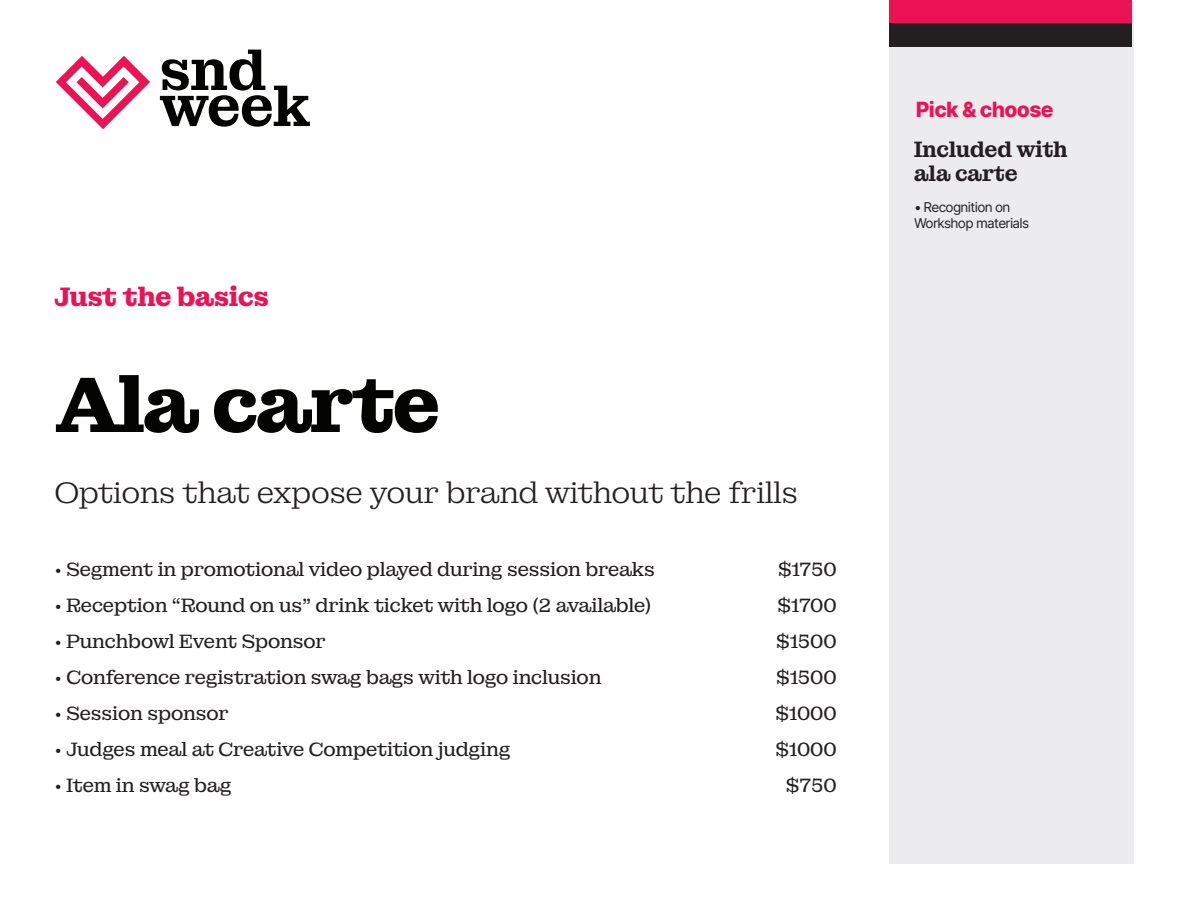
<style>
.page{position:relative;width:1188px;height:918px;background:#fff}
.page>*{position:absolute;margin:0;border:0;box-sizing:border-box;transform-origin:0 0}
.t1{font:700 79.5px "Montagu Slab 24 pt";letter-spacing:-.06em;color:#040503}
.t2{font:600 58.65px "Montagu Slab 120 pt";letter-spacing:-.025em;color:#040503}
.t3{font:300 30px "Montagu Slab 24 pt";letter-spacing:-.04em;color:#231f20}
.t4{font:700 27px "Montagu Slab 24 pt";letter-spacing:-.045em;color:#ed1255}
.t5{font:600 22.5px/24.2px "Montagu Slab 120 pt";letter-spacing:-.02em;color:#231f20}
.t6{font:800 21px "Inter Tight";color:#ed1255}
.t7{font:19.5px/36px "Montagu Slab 24 pt";letter-spacing:-.04em;color:#231f20;text-align:center}
.t8{font:19.5px/36px "Montagu Slab 24 pt";letter-spacing:-.06em;color:#231f20}
.t9{font:13.5px "Inter Tight";color:#231f20}
</style>
<div class="page">
<div style="left:889px;top:1px;width:244px;height:862px;background:#ececee"></div>
<div style="left:889px;top:0;width:243px;height:24px;background:#ed1255"></div>
<div style="left:889px;top:23px;width:243px;height:24px;background:#231f20"></div>
<svg style="left:56px;top:56px;width:94px;height:73px"></svg>
<p class="t2" style="left:159px;top:24px;width:109px">snd</p>
<p class="t2" style="left:159px;top:60px;width:154px">week</p>
<p class="t4" style="left:54px;top:276px;width:217px">Just the basics</p>
<p class="t1" style="left:54px;top:343px;width:389px">Ala carte</p>
<p class="t3" style="left:54px;top:469px;width:746px">Options that expose your brand without the frills</p>
<p class="t7" style="left:54px;top:550px;width:603px">• Segment in promotional video played during session breaks</p>
<p class="t7" style="left:54px;top:586px;width:599px">• Reception “Round on us” drink ticket with logo (2 available)</p>
<p class="t7" style="left:54px;top:622px;width:274px">• Punchbowl Event Sponsor</p>
<p class="t7" style="left:54px;top:658px;width:549px">• Conference registration swag bags with logo inclusion</p>
<p class="t7" style="left:54px;top:694px;width:177px">• Session sponsor</p>
<p class="t7" style="left:54px;top:730px;width:458px">• Judges meal at Creative Competition judging</p>
<p class="t7" style="left:54px;top:766px;width:179px">• Item in swag bag</p>
<p class="t8" style="left:777px;top:550px;width:61px">$1750 $1700</p>
<p class="t7" style="left:776px;top:622px;width:63px">$1500</p>
<p class="t7" style="left:776px;top:658px;width:63px">$1500</p>
<p class="t7" style="left:775px;top:694px;width:63px">$1000</p>
<p class="t7" style="left:775px;top:730px;width:63px">$1000 $750</p>
<p class="t6" style="left:916px;top:94px;width:139px">Pick &amp; choose</p>
<p class="t5" style="left:914px;top:136px;width:156px">Included with ala carte</p>
<p class="t9" style="left:914px;top:197px;width:97px">• Recognition on</p>
<p class="t9" style="left:914px;top:213px;width:116px">Workshop materials</p>
</div>
